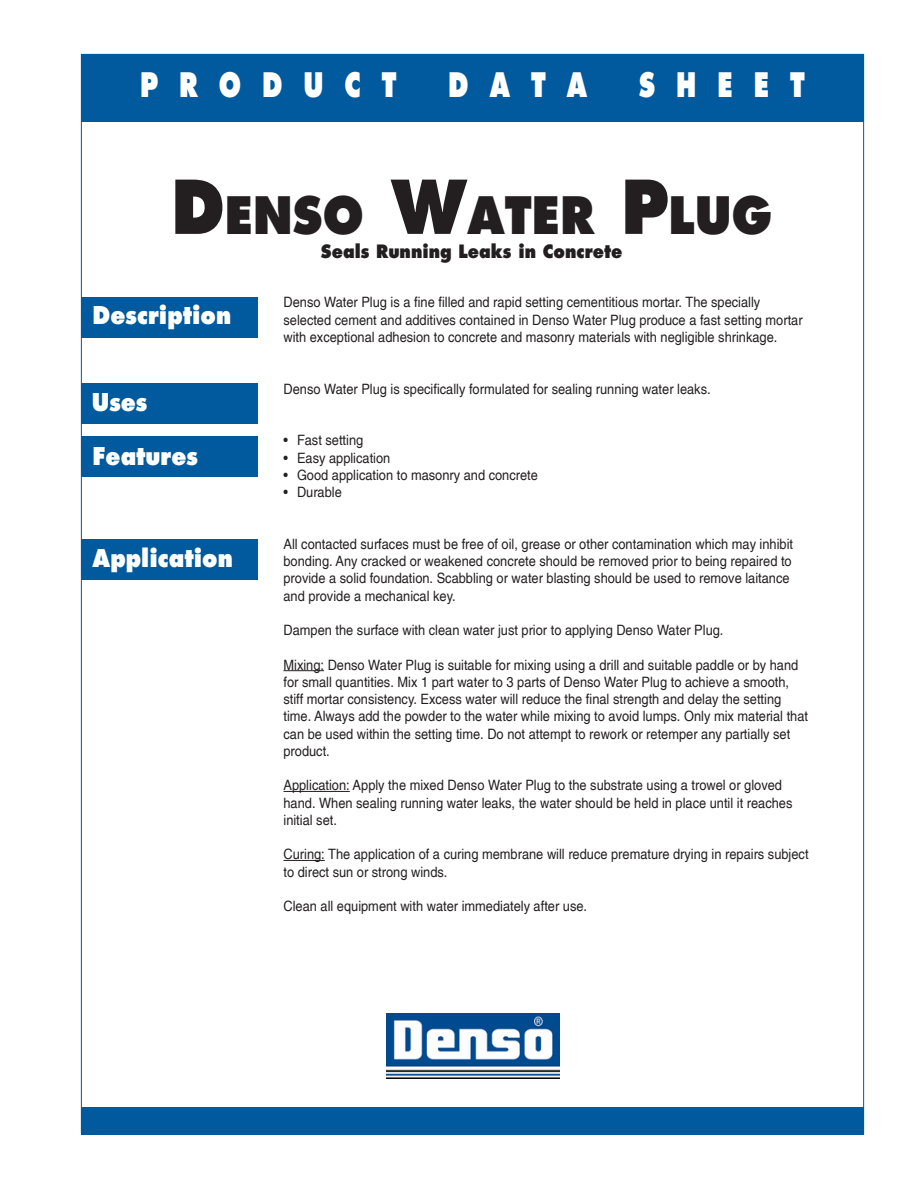
<style>
.page{position:relative;width:918px;height:1188px;background:#fff}
.page>*{position:absolute;margin:0;border:0;box-sizing:border-box;transform-origin:0 0}
.Headline{font:800 50.4px "Futura";color:#231f20;scale:.9 1}
.t1{font:800 33px "Futura";color:#fff;scale:.75 1}
.Subhead_1{font:800 24px "Futura";color:#fff;scale:.9 1}
.Subhead_2{font:800 18px "Futura";color:#231f20;scale:.9 1}
.Body_text{font:14.25px/17.2px "Helvetica";color:#231f20;scale:.9 1}
.s1{font-size:72px}
</style>
<div class="page">
<div style="left:81px;top:54px;width:783px;height:68px;background:#015a9d"></div>
<div style="left:81px;top:1107px;width:783px;height:27px;background:#015a9d"></div>
<hr style="left:284px;top:670px;width:40px;height:1px;background:#231f20">
<hr style="left:284px;top:791px;width:66px;height:1px;background:#231f20">
<hr style="left:284px;top:860px;width:41px;height:1px;background:#231f20">
<div style="left:81px;top:297px;width:176px;height:41px;background:#015a9d"></div>
<div style="left:81px;top:383px;width:176px;height:40px;background:#015a9d"></div>
<div style="left:81px;top:436px;width:176px;height:41px;background:#015a9d"></div>
<div style="left:81px;top:539px;width:176px;height:41px;background:#015a9d"></div>
<img style="left:387px;top:1014px;width:173px;height:64px">
<h2 class="t1" style="left:140px;top:64px;width:343px">P R O D U C T</h2>
<h2 class="t1" style="left:448px;top:64px;width:187px">D A T A</h2>
<h2 class="t1" style="left:639px;top:64px;width:223px">S H E E T</h2>
<p class="Headline" style="left:171px;top:183px;width:669px"><span class="s1">D</span>ENSO <span class="s1">W</span>ATER <span class="s1">P</span>LUG</p>
<p class="Subhead_2" style="left:321px;top:240px;width:336px">Seals Running Leaks in Concrete</p>
<p class="Subhead_1" style="left:93px;top:299px;width:156px">Description</p>
<p class="Subhead_1" style="left:92px;top:387px;width:63px">Uses</p>
<p class="Subhead_1" style="left:93px;top:440px;width:119px">Features</p>
<p class="Subhead_1" style="left:93px;top:543px;width:157px">Application</p>
<p class="Body_text" style="left:284px;top:295px;width:578px">Denso Water Plug is a fine filled and rapid setting cementitious mortar. The specially selected cement and additives contained in Denso Water Plug produce a fast setting mortar with exceptional adhesion to concrete and masonry materials with negligible shrinkage.</p>
<p class="Body_text" style="left:284px;top:381px;width:476px">Denso Water Plug is specifically formulated for sealing running water leaks.</p>
<p class="Body_text" style="left:284px;top:433px;width:90px">• Fast setting</p>
<p class="Body_text" style="left:284px;top:450px;width:120px">• Easy application</p>
<p class="Body_text" style="left:284px;top:467px;width:284px">• Good application to masonry and concrete</p>
<p class="Body_text" style="left:284px;top:485px;width:66px">• Durable</p>
<p class="Body_text" style="left:284px;top:536px;width:568px">All contacted surfaces must be free of oil, grease or other contamination which may inhibit bonding. Any cracked or weakened concrete should be removed prior to being repaired to provide a solid foundation. Scabbling or water blasting should be used to remove laitance and provide a mechanical key.</p>
<p class="Body_text" style="left:284px;top:623px;width:490px">Dampen the surface with clean water just prior to applying Denso Water Plug.</p>
<p class="Body_text" style="left:284px;top:657px;width:584px">Mixing: Denso Water Plug is suitable for mixing using a drill and suitable paddle or by hand for small quantities. Mix 1 part water to 3 parts of Denso Water Plug to achieve a smooth, stiff mortar consistency. Excess water will reduce the final strength and delay the setting time. Always add the powder to the water while mixing to avoid lumps. Only mix material that can be used within the setting time. Do not attempt to rework or retemper any partially set product.</p>
<p class="Body_text" style="left:284px;top:778px;width:567px">Application: Apply the mixed Denso Water Plug to the substrate using a trowel or gloved hand. When sealing running water leaks, the water should be held in place until it reaches initial set.</p>
<p class="Body_text" style="left:284px;top:847px;width:585px">Curing: The application of a curing membrane will reduce premature drying in repairs subject to direct sun or strong winds.</p>
<p class="Body_text" style="left:284px;top:899px;width:339px">Clean all equipment with water immediately after use.</p>
</div>
